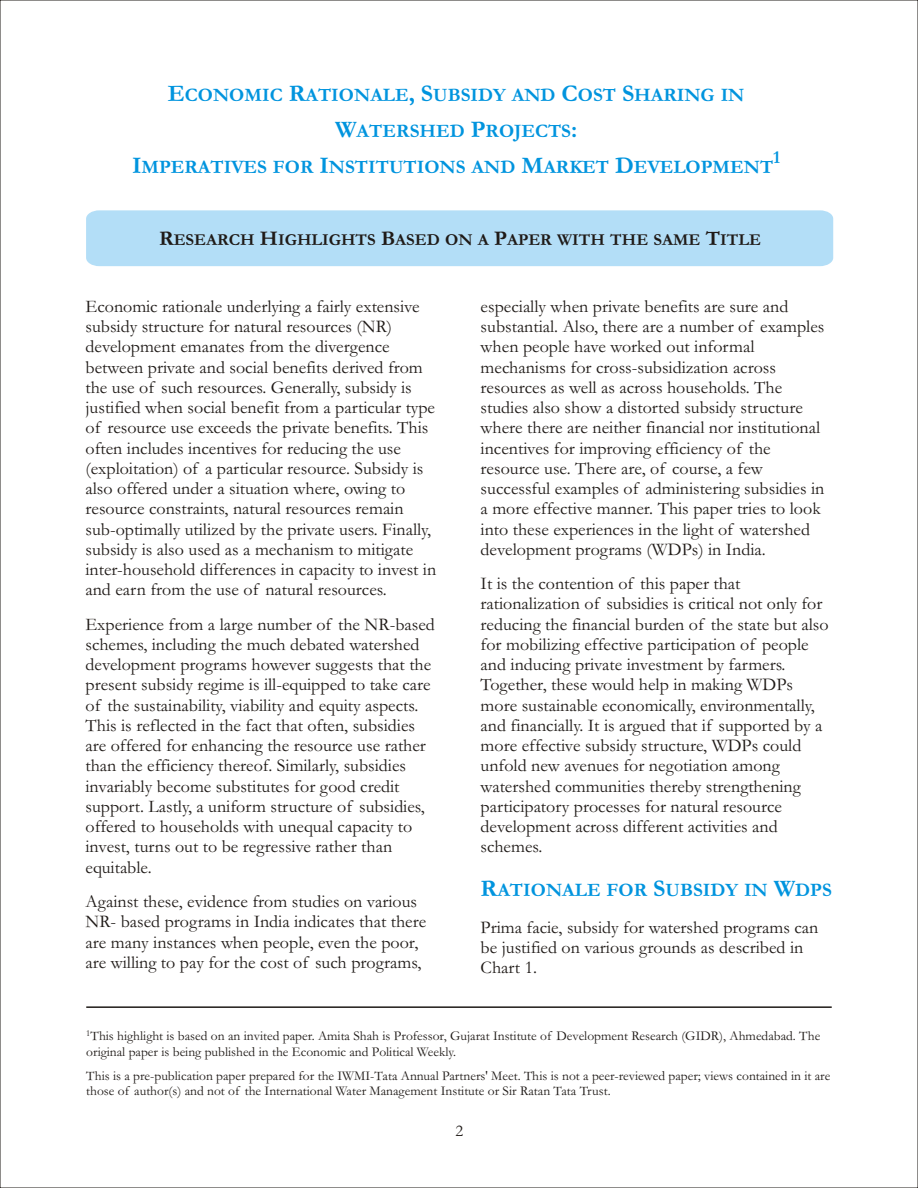
<style>
.page{position:relative;width:918px;height:1188px;background:#fff}
.page>*{position:absolute;margin:0;border:0;box-sizing:border-box;transform-origin:0 0}
.t1{font:700 19.2px/36.2px "Garamond";color:#0094de;text-align:center}
.t2{font:18px/20.2px "Garamond";color:#1f1a17}
.t3{font:700 18px "Garamond";color:#0094de}
.t4{font:700 16.8px "Garamond";color:#1f1a17}
.t5{font:16.5px "Garamond";color:#1f1a17}
.t6{font:13.5px/15.1px "Garamond";color:#1f1a17}
.s1{font-size:24px}
.s2{font-size:21px}
</style>
<div class="page">
<div style="left:86px;top:210px;width:747px;height:56px;background:#b3def7"></div>
<hr style="left:86px;top:1006px;width:746px;height:2px;background:#1f1a17">
<p class="t1" style="left:168px;top:79px;width:578px"><span class="s1">E</span>CONOMIC <span class="s1">R</span>ATIONALE<span class="s1">, S</span>UBSIDY AND <span class="s1">C</span>OST <span class="s1">S</span>HARING IN<br><span class="s1">W</span>ATERSHED <span class="s1">P</span>ROJECTS<span class="s1">:</span></p>
<p class="t3" style="left:773px;top:151px;width:9px">1</p>
<p class="t1" style="left:132px;top:151px;width:643px"><span class="s1">I</span>MPERATIVES FOR <span class="s1">I</span>NSTITUTIONS AND <span class="s1">M</span>ARKET <span class="s1">D</span>EVELOPMENT</p>
<p class="t4" style="left:159px;top:234px;width:603px"><span class="s2">R</span>ESEARCH <span class="s2">H</span>IGHLIGHTS <span class="s2">B</span>ASED ON A <span class="s2">P</span>APER WITH THE SAME <span class="s2">T</span>ITLE</p>
<p class="t2" style="left:86px;top:298px;width:352px">Economic rationale underlying a fairly extensive subsidy structure for natural resources (NR) development emanates from the divergence between private and social benefits derived from the use of such resources. Generally, subsidy is justified when social benefit from a particular type of resource use exceeds the private benefits. This often includes incentives for reducing the use (exploitation) of a particular resource. Subsidy is also offered under a situation where, owing to resource constraints, natural resources remain sub-optimally utilized by the private users. Finally, subsidy is also used as a mechanism to mitigate inter-household differences in capacity to invest in and earn from the use of natural resources.</p>
<p class="t2" style="left:86px;top:616px;width:351px">Experience from a large number of the NR-based schemes, including the much debated watershed development programs however suggests that the present subsidy regime is ill-equipped to take care of the sustainability, viability and equity aspects.<br>This is reflected in the fact that often, subsidies are offered for enhancing the resource use rather than the efficiency thereof. Similarly, subsidies invariably become substitutes for good credit support. Lastly, a uniform structure of subsidies, offered to households with unequal capacity to invest, turns out to be regressive rather than equitable.</p>
<p class="t2" style="left:86px;top:893px;width:342px">Against these, evidence from studies on various NR- based programs in India indicates that there are many instances when people, even the poor, are willing to pay for the cost of such programs,</p>
<p class="t2" style="left:481px;top:298px;width:345px">especially when private benefits are sure and substantial. Also, there are a number of examples when people have worked out informal mechanisms for cross-subsidization across resources as well as across households. The studies also show a distorted subsidy structure where there are neither financial nor institutional incentives for improving efficiency of the resource use. There are, of course, a few successful examples of administering subsidies in a more effective manner. This paper tries to look into these experiences in the light of watershed development programs (WDPs) in India.</p>
<p class="t2" style="left:481px;top:576px;width:350px">It is the contention of this paper that rationalization of subsidies is critical not only for reducing the financial burden of the state but also for mobilizing effective participation of people and inducing private investment by farmers.<br>Together, these would help in making WDPs more sustainable economically, environmentally, and financially. It is argued that if supported by a more effective subsidy structure, WDPs could unfold new avenues for negotiation among watershed communities thereby strengthening participatory processes for natural resource development across different activities and schemes.</p>
<p class="t1" style="left:481px;top:874px;width:353px"><span class="s1">R</span>ATIONALE FOR <span class="s1">S</span>UBSIDY IN <span class="s1">W</span>DPS</p>
<p class="t2" style="left:481px;top:919px;width:339px">Prima facie, subsidy for watershed programs can be justified on various grounds as described in<br>Chart 1.</p>
<p class="t6" style="left:86px;top:1030px;width:736px"><sup>1</sup>This highlight is based on an invited paper. Amita Shah is Professor, Gujarat Institute of Development Research (GIDR), Ahmedabad. The original paper is being published in the Economic and Political Weekly.</p>
<p class="t6" style="left:86px;top:1070px;width:746px">This is a pre-publication paper prepared for the IWMI-Tata Annual Partners' Meet. This is not a peer-reviewed paper; views contained in it are those of author(s) and not of the International Water Management Institute or Sir Ratan Tata Trust.</p>
<p class="t5" style="left:455px;top:1125px;width:9px">2</p>
</div>
